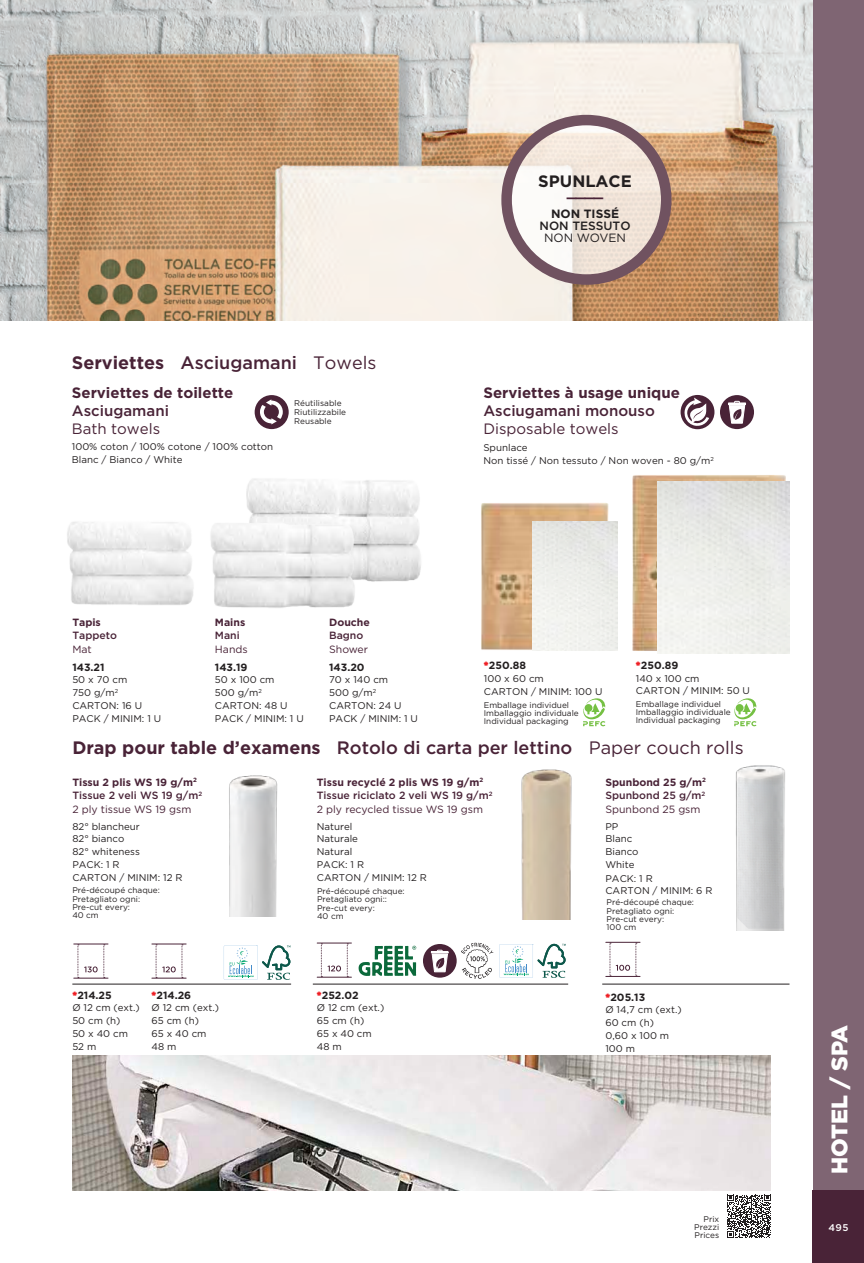
<style>
.page{position:relative;width:864px;height:1263px;background:#fff}
.page>*{position:absolute;margin:0;border:0;box-sizing:border-box;transform-origin:0 0}
.t1{font:900 22.5px "Gotham";color:#fff}
.t2{font:500 18px "Gotham";color:#492337}
.t3{font:700 16.5px "Gotham";color:#231f20}
.t4{font:700 15px "Gotham";color:#492337}
.t5{font:500 15px "Gotham";color:#492337}
.t6{font:15px "Gotham";color:#492337}
.t7{font:500 12px "Gotham";color:#231f20}
.t8{font:700 12px "Gotham";color:#231f20}
.t9{font:12px "Gotham";color:#231f20}
.t10{font:700 12px "Gotham";color:#492337}
.t11{font:500 10.5px/13.5px "Gotham";color:#492337}
.t12{font:700 10.5px "Gotham";color:#231f20}
.t13{font:700 10.5px/13.5px "Gotham";color:#492337;text-align:justify}
.t14{font:10.5px "Gotham";color:#492337}
.t15{font:9.75px/12.8px "Gotham";color:#231f20}
.t16{font:500 9.75px "Gotham";color:#fff}
.t17{font:8.25px/8.2px "Gotham";color:#231f20}
.s1{font-weight:700}
.s2{font-weight:400}
.s3{font-family:"Stag Sans";font-weight:900;color:#ee1d23}
.s4{font-weight:500}
</style>
<div class="page">
<div style="left:812px;top:0;width:51px;height:1263px;background:#7f6573"></div>
<div style="left:812px;top:1191px;width:51px;height:72px;background:#492337"></div>
<img style="left:72px;top:1055px;width:698px;height:136px">
<img style="left:0;top:0;width:812px;height:321px">
<img style="left:632px;top:475px;width:158px;height:179px">
<img style="left:657px;top:481px;width:132px;height:172px">
<img style="left:481px;top:502px;width:132px;height:149px">
<img style="left:532px;top:522px;width:85px;height:128px">
<svg style="left:680px;top:395px;width:34px;height:34px"></svg>
<div style="left:719px;top:395px;width:34px;height:34px;background:#492337;border-radius:50%"></div>
<svg style="left:728px;top:401px;width:17px;height:22px"></svg>
<svg style="left:506px;top:120px;width:160px;height:160px"></svg>
<div style="left:501px;top:115px;width:170px;height:170px;border:10px solid #705260;border-radius:50%"></div>
<img style="left:377px;top:480px;width:44px;height:102px">
<img style="left:67px;top:522px;width:122px;height:83px">
<img style="left:229px;top:775px;width:49px;height:142px">
<img style="left:521px;top:769px;width:51px;height:150px">
<hr style="left:74px;top:944px;width:34px;height:1px;background:#492337">
<hr style="left:74px;top:978px;width:34px;height:1px;background:#492337">
<svg style="left:77px;top:944px;width:28px;height:34px"></svg>
<hr style="left:152px;top:944px;width:34px;height:1px;background:#492337">
<hr style="left:152px;top:978px;width:34px;height:1px;background:#492337">
<svg style="left:156px;top:944px;width:27px;height:34px"></svg>
<hr style="left:605px;top:942px;width:34px;height:1px;background:#492337">
<hr style="left:605px;top:976px;width:34px;height:1px;background:#492337">
<svg style="left:609px;top:943px;width:27px;height:33px"></svg>
<hr style="left:317px;top:943px;width:34px;height:1px;background:#492337">
<hr style="left:317px;top:977px;width:34px;height:1px;background:#492337">
<svg style="left:321px;top:943px;width:20px;height:34px"></svg>
<svg style="left:347px;top:943px;width:1px;height:34px"></svg>
<img style="left:735px;top:765px;width:50px;height:166px">
<img style="left:737px;top:771px;width:46px;height:158px">
<svg style="left:224px;top:945px;width:66px;height:35px"></svg>
<svg style="left:358px;top:946px;width:58px;height:30px"></svg>
<svg style="left:461px;top:943px;width:32px;height:36px"></svg>
<svg style="left:499px;top:944px;width:66px;height:34px"></svg>
<div style="left:423px;top:944px;width:33px;height:34px;background:#492337;border-radius:50%"></div>
<svg style="left:431px;top:950px;width:17px;height:22px"></svg>
<hr style="left:72px;top:984px;width:219px;height:1px;background:#231f20">
<hr style="left:313px;top:984px;width:255px;height:1px;background:#231f20">
<hr style="left:602px;top:984px;width:187px;height:1px;background:#231f20">
<img style="left:189px;top:478px;width:188px;height:130px">
<div style="left:254px;top:395px;width:34px;height:34px;background:#492337;border-radius:50%"></div>
<svg style="left:260px;top:399px;width:23px;height:25px"></svg>
<svg style="left:583px;top:698px;width:22px;height:28px"></svg>
<svg style="left:734px;top:698px;width:22px;height:28px"></svg>
<svg style="left:727px;top:1194px;width:43px;height:44px"></svg>
<h2 class="t2" style="left:72px;top:350px;width:306px"><span class="s1">Serviettes</span> Asciugamani <span class="s2">Towels</span></h2>
<h3 class="t4" style="left:72px;top:383px;width:163px">Serviettes de toilette</h3>
<h3 class="t5" style="left:72px;top:401px;width:99px">Asciugamani</h3>
<h3 class="t6" style="left:72px;top:419px;width:90px">Bath towels</h3>
<p class="t15" style="left:72px;top:440px;width:203px">100% coton / 100% cotone / 100% cotton<br>Blanc / Bianco / White</p>
<p class="t17" style="left:294px;top:399px;width:53px;line-height:9px">Réutilisable<br>Riutilizzabile<br>Reusable</p>
<p class="t13" style="left:72px;top:615px;width:30px">Tapis</p>
<p class="t11" style="left:72px;top:628px;width:46px">Tappeto</p>
<p class="t14" style="left:72px;top:642px;width:21px">Mat</p>
<p class="t12" style="left:72px;top:660px;width:34px">143.21</p>
<p class="t15" style="left:72px;top:673px;width:90px">50 x 70 cm<br>750 g/m<sup>2<br></sup>CARTON: 16 U<br>PACK / MINIM: 1 U</p>
<p class="t13" style="left:215px;top:615px;width:32px">Mains</p>
<p class="t11" style="left:215px;top:628px;width:26px">Mani</p>
<p class="t14" style="left:215px;top:642px;width:34px">Hands</p>
<p class="t12" style="left:215px;top:660px;width:34px">143.19</p>
<p class="t15" style="left:215px;top:673px;width:90px">50 x 100 cm<br>500 g/m<sup>2<br></sup>CARTON: 48 U<br>PACK / MINIM: 1 U</p>
<p class="t13" style="left:329px;top:615px;width:42px">Douche</p>
<p class="t11" style="left:329px;top:628px;width:36px">Bagno</p>
<p class="t14" style="left:329px;top:642px;width:40px">Shower</p>
<p class="t12" style="left:329px;top:660px;width:37px">143.20</p>
<p class="t15" style="left:329px;top:673px;width:90px">70 x 140 cm<br>500 g/m<sup>2<br></sup>CARTON: 24 U<br>PACK / MINIM: 1 U</p>
<h3 class="t3" style="left:538px;top:170px;width:95px">SPUNLACE</h3>
<p class="t10" style="left:566px;top:190px;width:39px">————</p>
<p class="t8" style="left:551px;top:206px;width:69px">NON TISSÉ</p>
<p class="t7" style="left:539px;top:218px;width:92px">NON TESSUTO</p>
<p class="t9" style="left:544px;top:230px;width:83px">NON WOVEN</p>
<h3 class="t4" style="left:483px;top:383px;width:198px">Serviettes à usage unique</h3>
<h3 class="t5" style="left:483px;top:401px;width:173px">Asciugamani monouso</h3>
<h3 class="t6" style="left:483px;top:419px;width:137px">Disposable towels</h3>
<p class="t15" style="left:483px;top:441px;width:232px">Spunlace<br>Non tissé / Non tessuto / Non woven - 80 g/m<sup>2</sup></p>
<p class="t12" style="left:483px;top:658px;width:44px"><span class="s3">*</span> 250.88</p>
<p class="t15" style="left:483px;top:671px;width:120px;line-height:13.5px">100 x 60 cm<br>CARTON / MINIM: 100 U</p>
<p class="t17" style="left:483px;top:700px;width:96px">Emballage individuel<br>Imballaggio individuale<br>Individual packaging</p>
<p class="t12" style="left:635px;top:658px;width:44px"><span class="s3">*</span> 250.89</p>
<p class="t15" style="left:635px;top:671px;width:116px">140 x 100 cm<br>CARTON / MINIM: 50 U</p>
<p class="t17" style="left:635px;top:700px;width:96px">Emballage individuel<br>Imballaggio individuale<br>Individual packaging</p>
<h2 class="t2" style="left:72px;top:735px;width:672px"><span class="s1">Drap pour table d’examens</span> Rotolo di carta per lettino <span class="s2">Paper couch rolls</span></h2>
<p class="t11" style="left:72px;top:775px;width:131px"><span class="s1">Tissu 2 plis WS 19 g/m</span><sup>2<br></sup>Tissue 2 veli WS 19 g/m<sup>2<br></sup><span class="s2">2 ply tissue WS 19 gsm</span></p>
<p class="t15" style="left:72px;top:820px;width:112px">82° blancheur<br>82° bianco<br>82° whiteness<br>PACK: 1 R<br>CARTON / MINIM: 12 R</p>
<p class="t11" style="left:316px;top:775px;width:177px"><span class="s1">Tissu recyclé 2 plis WS 19 g/m</span><sup>2<br></sup>Tissue riciclato 2 veli WS 19 g/m<sup>2<br></sup><span class="s2">2 ply recycled tissue WS 19 gsm</span></p>
<p class="t15" style="left:316px;top:820px;width:112px">Naturel<br>Naturale<br>Natural<br>PACK: 1 R<br>CARTON / MINIM: 12 R</p>
<p class="t13" style="left:605px;top:775px;width:102px">Spunbond 25 g/m<sup>2<br></sup><span class="s4">Spunbond 25 g/m</span><sup>2<br></sup><span class="s2">Spunbond 25 gsm</span></p>
<p class="t15" style="left:605px;top:820px;width:109px">PP<br>Blanc<br>Bianco<br>White<br>PACK: 1 R<br>CARTON / MINIM: 6 R</p>
<p class="t17" style="left:72px;top:886px;width:89px">Pré-découpé chaque:<br>Pretagliato ogni:<br>Pre-cut every:<br>40 cm</p>
<p class="t17" style="left:317px;top:887px;width:89px">Pré-découpé chaque:<br>Pretagliato ogni::<br>Pre-cut every:<br>40 cm</p>
<p class="t17" style="left:606px;top:898px;width:89px">Pré-découpé chaque:<br>Pretagliato ogni:<br>Pre-cut every:<br>100 cm</p>
<p class="t12" style="left:72px;top:988px;width:41px"><span class="s3">*</span> 214.25</p>
<p class="t15" style="left:72px;top:1001px;width:69px">Ø 12 cm (ext.)<br>50 cm (h)<br>50 x 40 cm<br>52 m</p>
<p class="t12" style="left:151px;top:988px;width:41px"><span class="s3">*</span> 214.26</p>
<p class="t15" style="left:151px;top:1001px;width:69px">Ø 12 cm (ext.)<br>65 cm (h)<br>65 x 40 cm<br>48 m</p>
<p class="t12" style="left:316px;top:988px;width:43px"><span class="s3">*</span> 252.02</p>
<p class="t15" style="left:316px;top:1001px;width:69px">Ø 12 cm (ext.)<br>65 cm (h)<br>65 x 40 cm<br>48 m</p>
<p class="t12" style="left:605px;top:990px;width:41px"><span class="s3">*</span> 205.13</p>
<p class="t15" style="left:605px;top:1003px;width:78px">Ø 14,7 cm (ext.)<br>60 cm (h)<br>0,60 x 100 m<br>100 m</p>
<p class="t17" style="left:694px;top:1214px;width:27px;text-align:justify;text-indent:9px">Prix Prezzi Prices</p>
<h1 class="t1" style="left:823px;top:1174px;width:151px;rotate:-90deg">HOTEL / SPA</h1>
<p class="t16" style="left:828px;top:1221px;width:21px">495</p>
</div>
